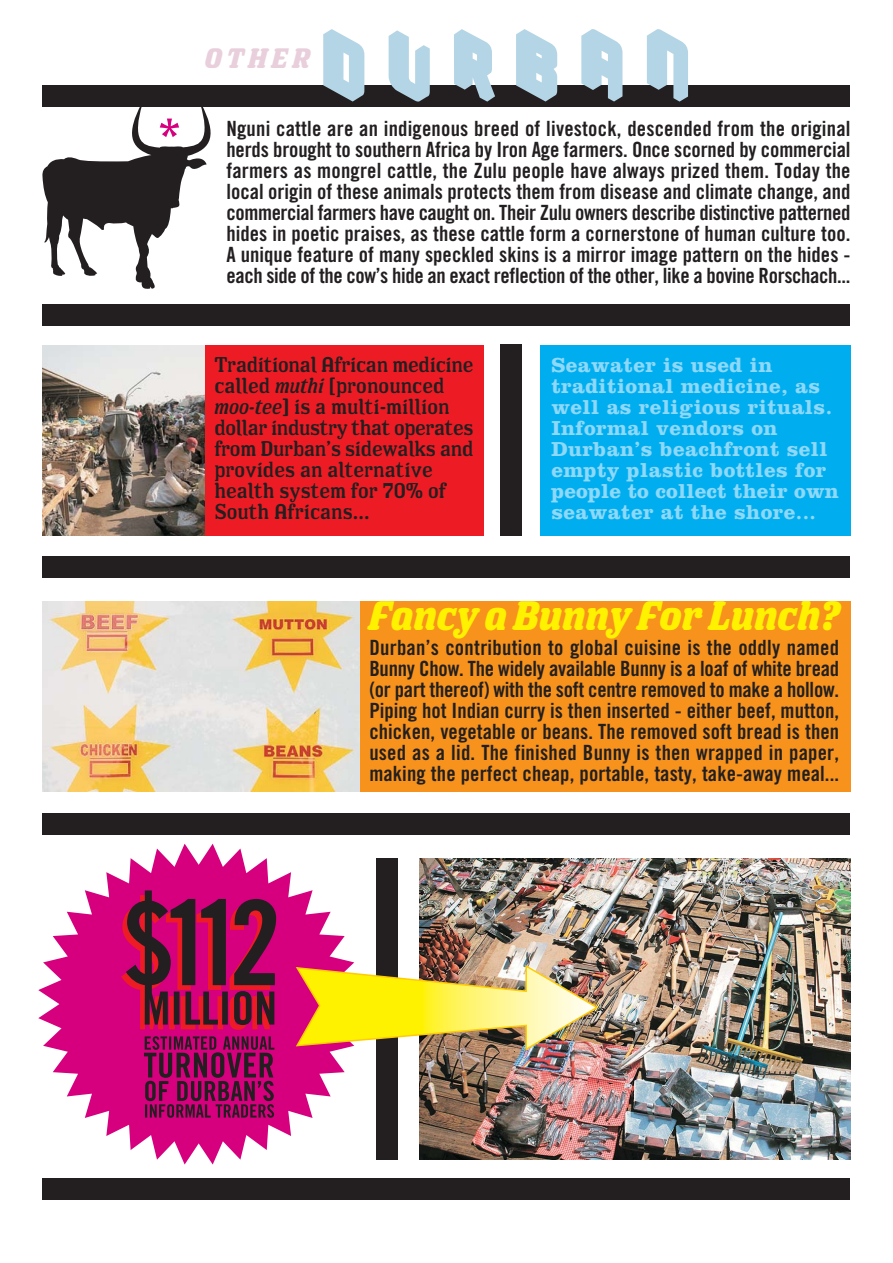
<style>
.page{position:relative;width:893px;height:1263px;background:#fff}
.page>*{position:absolute;margin:0;border:0;box-sizing:border-box;transform-origin:0 0}
.t1{font:italic 700 40.5px "Los Feliz";letter-spacing:-.01em;color:#fff200}
.t2{font:italic 700 27.6px "Los Feliz";letter-spacing:.16em;color:#e8cfdb}
.t3{font:21px/21px "Trade Gothic LT Std Bd Cn 20";letter-spacing:-.005em;color:#231f20;text-align:justify}
.t4{font:21px/21px "Los Feliz Roman";color:#231f20}
.t5{font:700 21px/21px "Clarendon LT Std";letter-spacing:.02em;color:#8ed8f8}
.s1{font-family:"Los Feliz";font-style:italic}
</style>
<div class="page">
<div style="left:197px;top:345px;width:287px;height:190px;background:#ed1c24"></div>
<div style="left:359px;top:601px;width:491px;height:190px;background:#f7931d"></div>
<img style="left:43px;top:345px;width:161px;height:190px">
<div style="left:43px;top:85px;width:807px;height:21px;background:#231f20"></div>
<div style="left:43px;top:1178px;width:807px;height:21px;background:#231f20"></div>
<svg style="left:42px;top:103px;width:175px;height:186px"></svg>
<svg style="left:323px;top:29px;width:365px;height:73px"></svg>
<div style="left:43px;top:304px;width:807px;height:22px;background:#231f20"></div>
<div style="left:540px;top:345px;width:310px;height:190px;background:#00aeef"></div>
<img style="left:43px;top:601px;width:316px;height:190px">
<div style="left:43px;top:556px;width:807px;height:22px;background:#231f20"></div>
<div style="left:43px;top:814px;width:807px;height:21px;background:#231f20"></div>
<div style="left:377px;top:858px;width:21px;height:301px;background:#231f20"></div>
<div style="left:501px;top:345px;width:21px;height:191px;background:#231f20"></div>
<svg style="left:38px;top:844px;width:316px;height:320px;fill:#d6007f"></svg>
<svg style="left:121px;top:890px;width:155px;height:140px;background:#951149"></svg>
<svg style="left:144px;top:1036px;width:130px;height:82px;background:#890d56"></svg>
<img style="left:419px;top:858px;width:431px;height:301px">
<img style="left:294px;top:963px;width:306px;height:89px">
<h2 class="t2" style="left:205px;top:48px;width:107px">OTHER</h2>
<p class="t3" style="left:226px;top:120px;width:626px">Nguni cattle are an indigenous breed of livestock, descended from the original herds brought to southern Africa by Iron Age farmers. Once scorned by commercial farmers as mongrel cattle, the Zulu people have always prized them. Today the local origin of these animals protects them from disease and climate change, and commercial farmers have caught on. Their Zulu owners describe distinctive patterned hides in poetic praises, as these cattle form a cornerstone of human culture too.<br>A unique feature of many speckled skins is a mirror image pattern on the hides - each side of the cow’s hide an exact reflection of the other, like a bovine Rorschach...</p>
<p class="t4" style="left:214px;top:356px;width:261px">Traditional African medicine called <span class="s1">muthi</span> [pronounced <span class="s1">moo-tee</span>] is a multi-million dollar industry that operates from Durban’s sidewalks and provides an alternative health system for 70% of<br>South Africans...</p>
<p class="t5" style="left:551px;top:357px;width:289px">Seawater is used in traditional medicine, as well as religious rituals.<br>Informal vendors on<br>Durban’s beachfront sell empty plastic bottles for people to collect their own seawater at the shore...</p>
<h1 class="t1" style="left:369px;top:600px;width:473px">Fancy a Bunny For Lunch?</h1>
<p class="t3" style="left:369px;top:639px;width:471px">Durban’s contribution to global cuisine is the oddly named Bunny Chow. The widely available Bunny is a loaf of white bread (or part thereof) with the soft centre removed to make a hollow.<br>Piping hot Indian curry is then inserted - either beef, mutton, chicken, vegetable or beans. The removed soft bread is then used as a lid. The finished Bunny is then wrapped in paper, making the perfect cheap, portable, tasty, take-away meal...</p>
</div>
